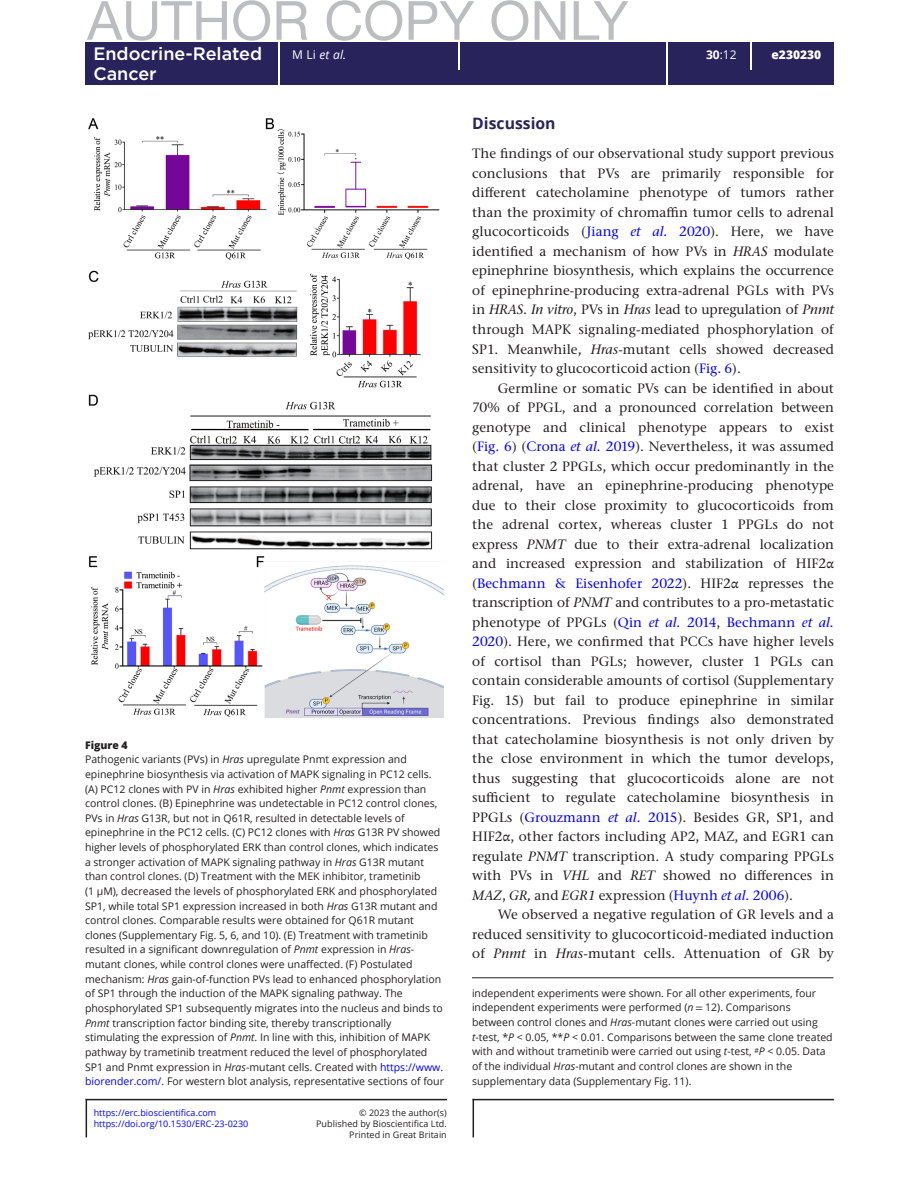
<style>
.page{position:relative;width:919px;height:1187px;background:#fff}
.page>*{position:absolute;margin:0;border:0;box-sizing:border-box;transform-origin:0 0}
.t1{font:54px "Helvetica Neue LT Pro";color:#bcbdc0}
.t2{font:500 18px "Gotham";color:#fff}
.t3{font:700 15.75px "Open Sans";color:#29235c}
.TXI{font:500 13.5px/19.5px "Stone Serif ITC Pro";letter-spacing:.005em;color:#231f20;text-align:justify}
.TXT{font:500 13.5px/19.5px "Stone Serif ITC Pro";letter-spacing:.005em;color:#231f20;text-align:justify}
.t4{font:italic 12px "Open Sans";color:#fff}
.t5{font:800 12px "Open Sans";color:#fff}
.t6{font:12px "Open Sans";color:#fff}
.FC{font:10.5px/14.7px "Open Sans";color:#231f20}
.FC-2{font:800 10.5px "Open Sans";color:#231f20}
.t7{font:9px "Open Sans";letter-spacing:.005em;color:#231f20}
.t8{font:9px "Open Sans";letter-spacing:.005em;color:#00f}
.s1{font-style:normal}
.s2{font-weight:700}
.s3{font-style:italic}
.s4{color:#00f}
.s5{font-style:italic;color:#00f}
.s6{font-family:"STIX Two Text"}
</style>
<div class="page">
<hr style="left:86px;top:1098px;width:361px;height:2px;background:#231f20">
<hr style="left:86px;top:1098px;width:1px;height:39px;background:#231f20">
<hr style="left:472px;top:1098px;width:361px;height:2px;background:#231f20">
<hr style="left:472px;top:1098px;width:2px;height:39px;background:#231f20">
<div style="left:85px;top:42px;width:748px;height:43px;background:#29235c"></div>
<hr style="left:278px;top:42px;width:1px;height:43px;background:#fff">
<hr style="left:666px;top:42px;width:1px;height:43px;background:#fff">
<hr style="left:458px;top:42px;width:2px;height:27px;background:#fff">
<svg style="left:750px;top:42px;width:1px;height:27px"></svg>
<img style="left:88px;top:118px;width:356px;height:600px">
<hr style="left:472px;top:977px;width:361px;height:1px;background:#231f20">
<h1 class="t1" style="left:87px;top:-13px;width:543px">AUTHOR COPY ONLY</h1>
<h2 class="t2" style="left:93px;top:42px;width:170px">Endocrine-Related</h2>
<p class="t4" style="left:292px;top:47px;width:56px"><span class="s1">M Li</span> et al.</p>
<p class="t6" style="left:706px;top:47px;width:32px"><span class="s2">30</span>:12</p>
<h2 class="t2" style="left:93px;top:61px;width:65px">Cancer</h2>
<p class="t5" style="left:771px;top:46px;width:51px">e230230</p>
<p class="FC-2" style="left:85px;top:736px;width:44px">Figure 4</p>
<p class="FC" style="left:85px;top:751px;width:360px">Pathogenic variants (PVs) in <span class="s3">Hras</span> upregulate Pnmt expression and epinephrine biosynthesis via activation of MAPK signaling in PC12 cells. (A) PC12 clones with PV in <span class="s3">Hras</span> exhibited higher <span class="s3">Pnmt</span> expression than control clones. (B) Epinephrine was undetectable in PC12 control clones, PVs in <span class="s3">Hras</span> G13R, but not in Q61R, resulted in detectable levels of epinephrine in the PC12 cells. (C) PC12 clones with <span class="s3">Hras</span> G13R PV showed higher levels of phosphorylated ERK than control clones, which indicates a stronger activation of MAPK signaling pathway in <span class="s3">Hras</span> G13R mutant than control clones. (D) Treatment with the MEK inhibitor, trametinib<br>(1 µM), decreased the levels of phosphorylated ERK and phosphorylated SP1, while total SP1 expression increased in both <span class="s3">Hras</span> G13R mutant and control clones. Comparable results were obtained for Q61R mutant clones (Supplementary Fig. 5, 6, and 10). (E) Treatment with trametinib resulted in a significant downregulation of <span class="s3">Pnmt</span> expression in <span class="s3">Hras&shy;</span>mutant clones, while control clones were unaffected. (F) Postulated mechanism: <span class="s3">Hras</span> gain-of-function PVs lead to enhanced phosphorylation of SP1 through the induction of the MAPK signaling pathway. The phosphorylated SP1 subsequently migrates into the nucleus and binds to <span class="s3">Pnmt</span> transcription factor binding site, thereby transcriptionally stimulating the expression of <span class="s3">Pnmt</span>. In line with this, inhibition of MAPK pathway by trametinib treatment reduced the level of phosphorylated SP1 and Pnmt expression in <span class="s3">Hras</span>-mutant cells. Created with <span class="s4">https://www. biorender.com/</span>. For western blot analysis, representative sections of four</p>
<p class="t8" style="left:94px;top:1106px;width:124px">https://erc.bioscientifica.com</p>
<p class="t7" style="left:359px;top:1106px;width:89px">© 2023 the author(s)</p>
<p class="t8" style="left:94px;top:1117px;width:156px">https://doi.org/10.1530/ERC-23-0230</p>
<p class="t7" style="left:316px;top:1117px;width:132px">Published by Bioscientifica Ltd.</p>
<p class="t7" style="left:349px;top:1128px;width:99px">Printed in Great Britain</p>
<h1 class="t3" style="left:472px;top:112px;width:85px">Discussion</h1>
<p class="TXT" style="left:472px;top:144px;width:363px">The findings of our observational study support previous conclusions that PVs are primarily responsible for different catecholamine phenotype of tumors rather than the proximity of chromaffin tumor cells to adrenal glucocorticoids (<span class="s4">Jiang</span> <span class="s5">et al.</span> <span class="s4">2020</span>). Here, we have identified a mechanism of how PVs in <span class="s3">HRAS</span> modulate epinephrine biosynthesis, which explains the occurrence of epinephrine-producing extra-adrenal PGLs with PVs in <span class="s3">HRAS</span>. <span class="s3">In vitro</span>, PVs in <span class="s3">Hras</span> lead to upregulation of <span class="s3">Pnmt </span>through MAPK signaling-mediated phosphorylation of SP1. Meanwhile, <span class="s3">Hras</span>-mutant cells showed decreased sensitivity to glucocorticoid action (<span class="s4">Fig. 6</span>).</p>
<p class="TXI" style="left:472px;top:378px;width:363px;text-indent:26px">Germline or somatic PVs can be identified in about 70% of PPGL, and a pronounced correlation between genotype and clinical phenotype appears to exist (<span class="s4">Fig. 6</span>) (<span class="s4">Crona</span> <span class="s5">et al.</span> <span class="s4">2019</span>). Nevertheless, it was assumed that cluster 2 PPGLs, which occur predominantly in the adrenal, have an epinephrine-producing phenotype due to their close proximity to glucocorticoids from the adrenal cortex, whereas cluster 1 PPGLs do not express <span class="s3">PNMT</span> due to their extra-adrenal localization and increased expression and stabilization of HIF2<span class="s6">α </span>(<span class="s4">Bechmann &amp; Eisenhofer 2022</span>). HIF2<span class="s6">α</span> represses the transcription of <span class="s3">PNMT</span> and contributes to a pro-metastatic phenotype of PPGLs (<span class="s4">Qin</span> <span class="s5">et al.</span> <span class="s4">2014</span>, <span class="s4">Bechmann</span> <span class="s5">et al.<br></span><span class="s4">2020</span>). Here, we confirmed that PCCs have higher levels of cortisol than PGLs; however, cluster 1 PGLs can contain considerable amounts of cortisol (Supplementary Fig. 15) but fail to produce epinephrine in similar concentrations. Previous findings also demonstrated that catecholamine biosynthesis is not only driven by the close environment in which the tumor develops, thus suggesting that glucocorticoids alone are not sufficient to regulate catecholamine biosynthesis in PPGLs (<span class="s4">Grouzmann</span> <span class="s5">et al.</span> <span class="s4">2015</span>). Besides GR, SP1, and HIF2<span class="s6">α</span>, other factors including AP2, MAZ, and EGR1 can regulate <span class="s3">PNMT</span> transcription. A study comparing PPGLs with PVs in <span class="s3">VHL</span> and <span class="s3">RET</span> showed no differences in <span class="s3">MAZ</span>, <span class="s3">GR,</span> and <span class="s3">EGR1</span> expression (<span class="s4">Huynh</span> <span class="s5">et al.</span> <span class="s4">2006</span>).</p>
<p class="TXI" style="left:472px;top:904px;width:363px;text-indent:26px">We observed a negative regulation of GR levels and a reduced sensitivity to glucocorticoid-mediated induction of <span class="s3">Pnmt</span> in <span class="s3">Hras</span>-mutant cells. Attenuation of GR by</p>
<p class="FC" style="left:472px;top:985px;width:362px">independent experiments were shown. For all other experiments, four independent experiments were performed (<span class="s3">n</span> <span class="s6">=</span> 12). Comparisons between control clones and <span class="s3">Hras</span>-mutant clones were carried out using <span class="s3">t</span>-test, *<span class="s3">P</span> &lt; 0.05, **<span class="s3">P</span> &lt; 0.01. Comparisons between the same clone treated with and without trametinib were carried out using <span class="s3">t</span>-test, <sup>#</sup><span class="s3">P</span> &lt; 0.05. Data of the individual <span class="s3">Hras</span>-mutant and control clones are shown in the supplementary data (Supplementary Fig. 11).</p>
</div>
